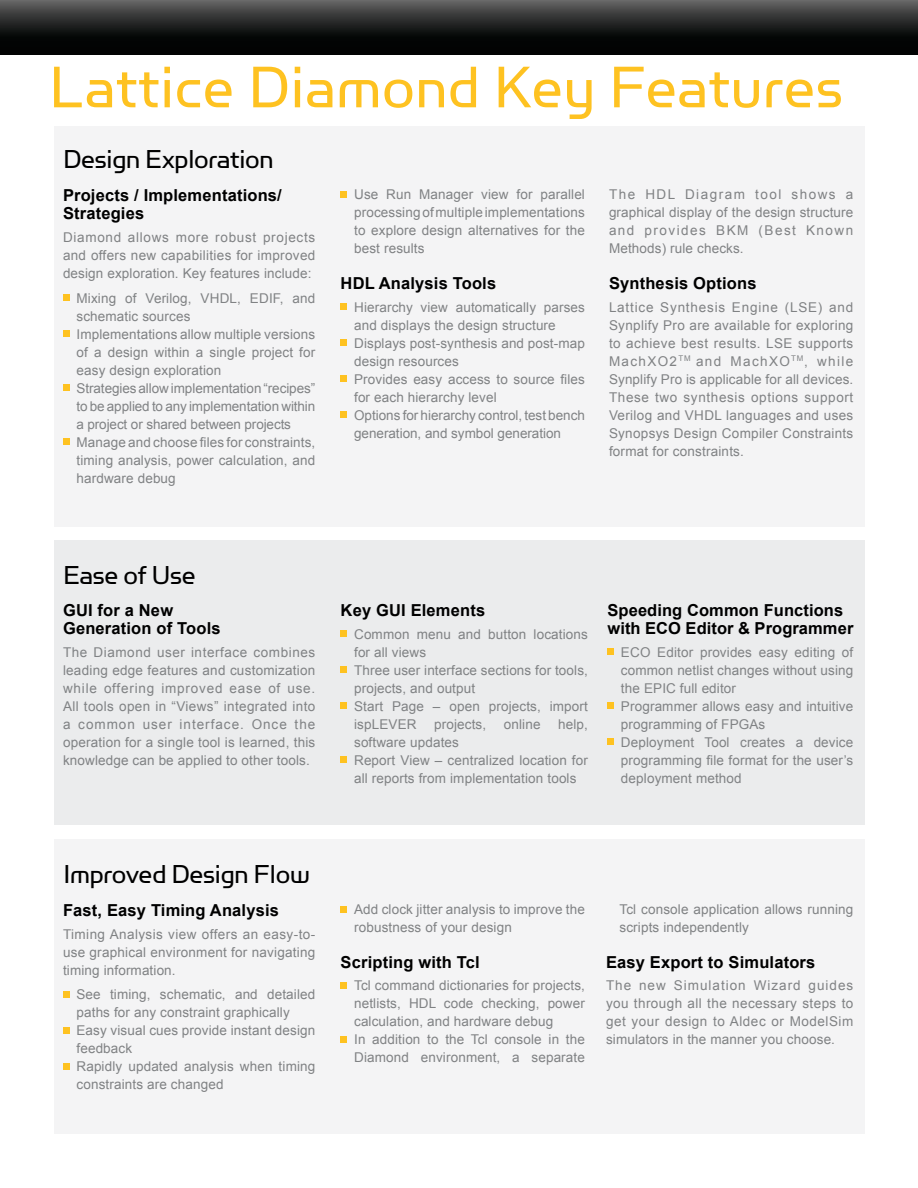
<style>
.page{position:relative;width:918px;height:1188px;background:#fff}
.page>*{position:absolute;margin:0;border:0;box-sizing:border-box;transform-origin:0 0}
.t1{font:66px "Simian Display Orangutan";letter-spacing:.01em;color:#fec221}
.t2{font:29.25px "Simian Display Orangutan";letter-spacing:-.01em;color:#000}
.t3{font:700 16.5px/18px "Arial";letter-spacing:.01em;color:#000}
.t4{font:13.5px/18px "Arial";letter-spacing:.01em;color:#808284}
</style>
<div class="page">
<img style="left:0;top:0;width:918px;height:54px">
<div style="left:54px;top:839px;width:810px;height:295px;background:#f4f4f5"></div>
<div style="left:54px;top:126px;width:810px;height:401px;background:#f4f4f5"></div>
<div style="left:54px;top:540px;width:810px;height:285px;background:#ebeced"></div>
<svg style="left:63px;top:295px;width:6px;height:6px"></svg>
<svg style="left:63px;top:331px;width:6px;height:6px"></svg>
<svg style="left:63px;top:385px;width:6px;height:6px"></svg>
<svg style="left:63px;top:439px;width:6px;height:6px"></svg>
<div style="left:341px;top:191px;width:6px;height:7px;background:#fec221"></div>
<svg style="left:341px;top:304px;width:6px;height:6px"></svg>
<svg style="left:341px;top:340px;width:6px;height:6px"></svg>
<svg style="left:341px;top:376px;width:6px;height:6px"></svg>
<svg style="left:341px;top:412px;width:6px;height:6px"></svg>
<svg style="left:341px;top:631px;width:6px;height:6px"></svg>
<svg style="left:341px;top:667px;width:6px;height:6px"></svg>
<svg style="left:341px;top:703px;width:6px;height:6px"></svg>
<svg style="left:341px;top:757px;width:6px;height:6px"></svg>
<svg style="left:341px;top:906px;width:6px;height:6px"></svg>
<svg style="left:341px;top:983px;width:6px;height:6px"></svg>
<svg style="left:341px;top:1037px;width:6px;height:6px"></svg>
<svg style="left:608px;top:649px;width:6px;height:6px"></svg>
<svg style="left:608px;top:703px;width:6px;height:6px"></svg>
<svg style="left:608px;top:739px;width:6px;height:6px"></svg>
<div style="left:63px;top:991px;width:6px;height:7px;background:#fec221"></div>
<div style="left:63px;top:1027px;width:6px;height:7px;background:#fec221"></div>
<div style="left:63px;top:1063px;width:6px;height:7px;background:#fec221"></div>
<h1 class="t1" style="left:49px;top:66px;width:795px">Lattice Diamond Key Features</h1>
<h2 class="t2" style="left:63px;top:150px;width:212px">Design Exploration</h2>
<p class="t3" style="left:63px;top:188px;width:220px">Projects / Implementations/<br>Strategies</p>
<p class="t4" style="left:63px;top:228px;width:254px;text-align:justify">Diamond allows more robust projects and offers new capabilities for improved design exploration. Key features include:</p>
<p class="t4" style="left:77px;top:289px;width:240px">Mixing of Verilog, VHDL, EDIF, and schematic sources<br>Implementations allow multiple versions of a design within a single project for easy design exploration<br>Strategies allow implementation “recipes” to be applied to any implementation within a project or shared between projects Manage and choose 昀椀les for constraints, timing analysis, power calculation, and hardware debug</p>
<p class="t4" style="left:354px;top:186px;width:232px;text-align:justify">Use Run Manager view for parallel processing of multiple implementations to explore design alternatives for the best results</p>
<p class="t3" style="left:341px;top:276px;width:157px">HDL Analysis Tools</p>
<p class="t4" style="left:354px;top:298px;width:232px">Hierarchy view automatically parses and displays the design structure Displays post-synthesis and post-map design resources<br>Provides easy access to source 昀椀les for each hierarchy level<br>Options for hierarchy control, test bench generation, and symbol generation</p>
<p class="t4" style="left:609px;top:186px;width:246px;text-align:justify">The HDL Diagram tool shows a graphical display of the design structure and provides BKM (Best Known Methods) rule checks.</p>
<p class="t3" style="left:609px;top:276px;width:149px">Synthesis Options</p>
<p class="t4" style="left:609px;top:298px;width:246px;text-align:justify">Lattice Synthesis Engine (LSE) and Synplify Pro are available for exploring to achieve best results. LSE supports MachXO2<sup>TM</sup> and MachXO<sup>TM</sup>, while Synplify Pro is applicable for all devices.<br>These two synthesis options support Verilog and VHDL languages and uses Synopsys Design Compiler Constraints format for constraints.</p>
<h2 class="t2" style="left:63px;top:566px;width:134px">Ease of Use</h2>
<p class="t3" style="left:63px;top:603px;width:159px">GUI for a New<br>Generation of Tools</p>
<p class="t4" style="left:63px;top:643px;width:254px;text-align:justify">The Diamond user interface combines leading edge features and customization while offering improved ease of use.<br>All tools open in “Views” integrated into a common user interface. Once the operation for a single tool is learned, this knowledge can be applied to other tools.</p>
<p class="t3" style="left:341px;top:603px;width:146px">Key GUI Elements</p>
<p class="t4" style="left:354px;top:625px;width:235px">Common menu and button locations for all views<br>Three user interface sections for tools, projects, and output<br>Start Page – open projects, import ispLEVER</p>
<p class="t4" style="left:434px;top:715px;width:54px">projects,</p>
<p class="t4" style="left:504px;top:715px;width:38px">online</p>
<p class="t4" style="left:558px;top:715px;width:31px">help,</p>
<p class="t4" style="left:354px;top:733px;width:235px">software updates<br>Report View – centralized location for all reports from implementation tools</p>
<p class="t3" style="left:608px;top:603px;width:247px">Speeding Common Functions with ECO Editor &amp; Programmer</p>
<p class="t4" style="left:621px;top:643px;width:234px">ECO Editor provides easy editing of common netlist changes without using the EPIC full editor<br>Programmer allows easy and intuitive programming of FPGAs<br>Deployment Tool creates a device programming 昀椀le format for the user’s deployment method</p>
<h2 class="t2" style="left:63px;top:865px;width:248px">Improved Design Flow</h2>
<p class="t3" style="left:63px;top:903px;width:217px">Fast, Easy Timing Analysis</p>
<p class="t4" style="left:63px;top:925px;width:254px;text-align:justify">Timing Analysis view offers an easy-to&shy;use graphical environment for navigating timing information.</p>
<p class="t4" style="left:77px;top:986px;width:240px">See timing, schematic, and detailed paths for any constraint graphically<br>Easy visual cues provide instant design feedback<br>Rapidly updated analysis when timing constraints are changed</p>
<p class="t4" style="left:354px;top:900px;width:232px">Add clock jitter analysis to improve the robustness of your design</p>
<p class="t3" style="left:341px;top:955px;width:141px">Scripting with Tcl</p>
<p class="t4" style="left:354px;top:977px;width:232px">Tcl command dictionaries for projects, netlists, HDL code checking, power calculation, and hardware debug<br>In addition to the Tcl console in the Diamond environment, a separate</p>
<p class="t4" style="left:620px;top:900px;width:235px">Tcl console application allows running scripts independently</p>
<p class="t3" style="left:606px;top:955px;width:211px">Easy Export to Simulators</p>
<p class="t4" style="left:606px;top:977px;width:249px;text-align:justify">The new Simulation Wizard guides you through all the necessary steps to get your design to Aldec or ModelSim simulators in the manner you choose.</p>
</div>
